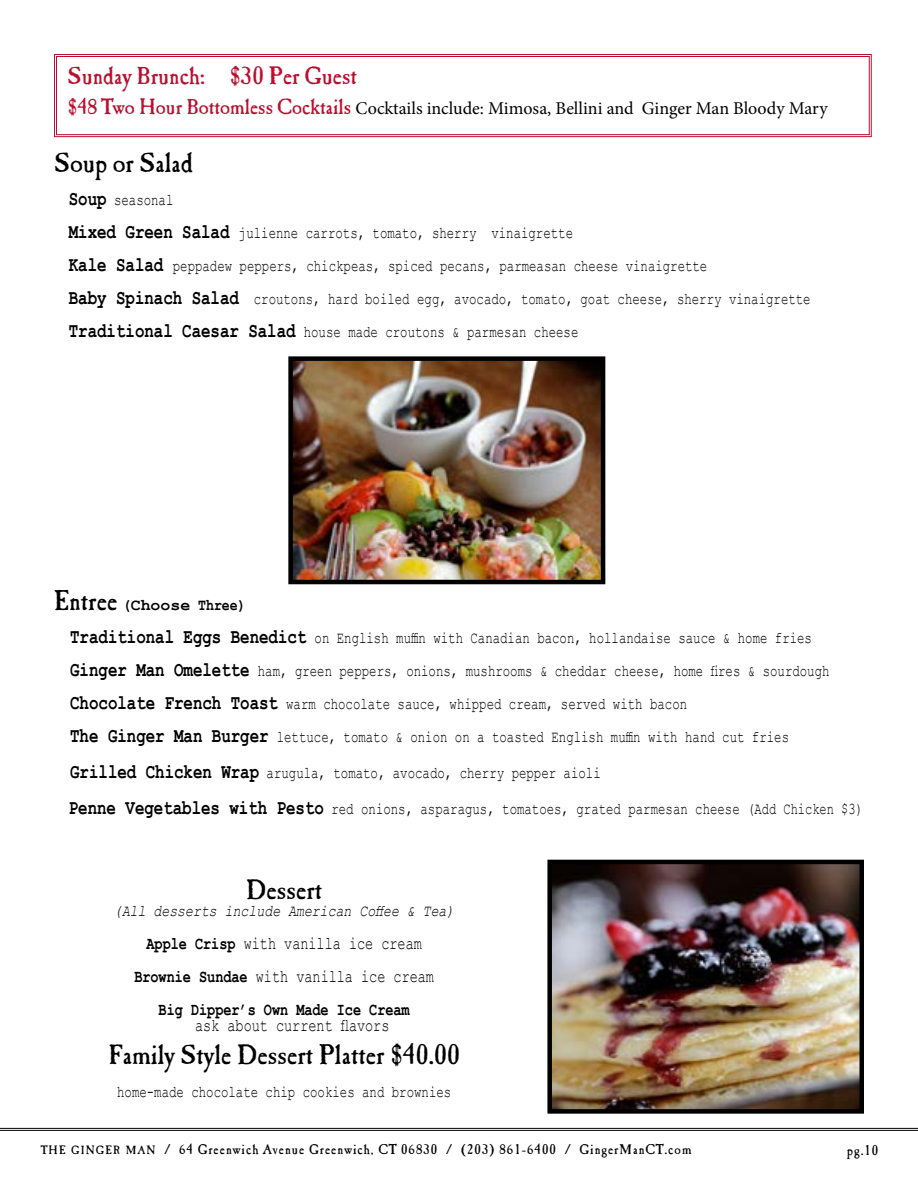
<style>
.page{position:relative;width:918px;height:1188px;background:#fff}
.page>*{position:absolute;margin:0;border:0;box-sizing:border-box;transform-origin:0 0}
.t1{font:27px "Caslon Antique";color:#000}
.t2{font:24px "Caslon Antique";color:#ba0f2e}
.t3{font:700 18px/33px "Courier New";color:#000;text-align:center;scale:.75 1}
.t4{font:18px "Minion Pro";color:#000}
.t5{font:18px "Courier New";color:#000;scale:.75 1}
.t6{font:16.5px/33px "Courier New";color:#000;scale:.75 1}
.t7{font:italic 16.5px "Courier New";color:#000;scale:.8 1}
.t8{font:13.5px "Caslon Antique";letter-spacing:.075em;color:#000}
.s1{font-family:"Caslon Antique";font-size:21px;color:#ba0f2e}
.s2{font-weight:700;font-size:21px}
.s3{font-family:"Caslon Antique";font-size:27px}
.s4{font-weight:700}
.s5{font-weight:400}
.s6{font-size:11.55px}
</style>
<div class="page">
<hr style="left:0;top:1128px;width:918px;height:1px;background:#000">
<hr style="left:0;top:1130px;width:918px;height:1px;background:#000">
<svg style="left:54px;top:54px;width:818px;height:84px"></svg>
<div style="left:56px;top:56px;width:814px;height:79px;border:1px solid #ba0f2e"></div>
<img style="left:293px;top:361px;width:307px;height:218px">
<div style="left:288px;top:356px;width:317px;height:228px;border:4px solid #000"></div>
<img style="left:552px;top:865px;width:307px;height:244px">
<div style="left:547px;top:860px;width:317px;height:254px;border:4px solid #000"></div>
<h2 class="t2" style="left:68px;top:61px;width:291px">Sunday Brunch: $30 Per Guest</h2>
<p class="t4" style="left:68px;top:97px;width:762px"><span class="s1">$48 Two Hour Bottomless Cocktails</span> Cocktails include: Mimosa, Bellini and Ginger Man Bloody Mary</p>
<h1 class="t1" style="left:54px;top:146px;width:141px">Soup or Salad</h1>
<p class="t6" style="left:69px;top:183px;width:991px"><span class="s2">Soup</span> seasonal<br><span class="s2">Mixed Green Salad</span> julienne carrots, tomato, sherry vinaigrette<br><span class="s2">Kale Salad</span> peppadew peppers, chickpeas, spiced pecans, parmeasan cheese vinaigrette<br><span class="s2">Baby Spinach Salad</span> croutons, hard boiled egg, avocado, tomato, goat cheese, sherry vinaigrette <span class="s2">Traditional Caesar Salad</span> house made croutons &amp; parmesan cheese</p>
<p class="t6" style="left:70px;top:587px;width:1014px;text-indent:-16px"><span class="s3">Entree</span> <span class="s4">(Choose Three)<br></span><span class="s2">Traditional Eggs Benedict</span> on English muffin with Canadian bacon, hollandaise sauce &amp; home fries <span class="s2">Ginger Man Omelette</span> ham, green peppers, onions, mushrooms &amp; cheddar cheese, home fires &amp; sourdough <span class="s2">Chocolate French Toast</span> warm chocolate sauce, whipped cream, served with bacon<br><span class="s2">The Ginger Man Burger</span> lettuce, tomato &amp; onion on a toasted English muffin with hand cut fries</p>
<p class="t6" style="left:69px;top:754px;width:1060px;line-height:36.3px"><span class="s2">Grilled Chicken Wrap</span> arugula, tomato, avocado, cherry pepper aioli<br><span class="s2">Penne Vegetables with Pesto</span> red onions, asparagus, tomatoes, grated parmesan cheese (Add Chicken $3)</p>
<h1 class="t1" style="left:246px;top:873px;width:78px">Dessert</h1>
<p class="t7" style="left:114px;top:899px;width:427px">(All desserts include American Coffee &amp; Tea)</p>
<p class="t3" style="left:134px;top:926px;width:401px">Apple Crisp <span class="s5">with vanilla ice cream<br></span>Brownie Sundae <span class="s5">with vanilla ice cream<br></span>Big Dipper’s Own Made Ice Cream</p>
<p class="t5" style="left:195px;top:1015px;width:261px">ask about current flavors</p>
<h1 class="t1" style="left:109px;top:1038px;width:353px">Family Style Dessert Platter $40.00</h1>
<p class="t6" style="left:117px;top:1074px;width:447px">home-made chocolate chip cookies and brownies</p>
<p class="t8" style="left:41px;top:1141px;width:652px"><span class="s6">THE GINGER MAN</span> / 64 Greenwich Avenue Greenwich, CT 06830 / (203) 861-6400 / GingerManCT.com</p>
<p class="t8" style="left:847px;top:1141px;width:33px">pg.10</p>
</div>
